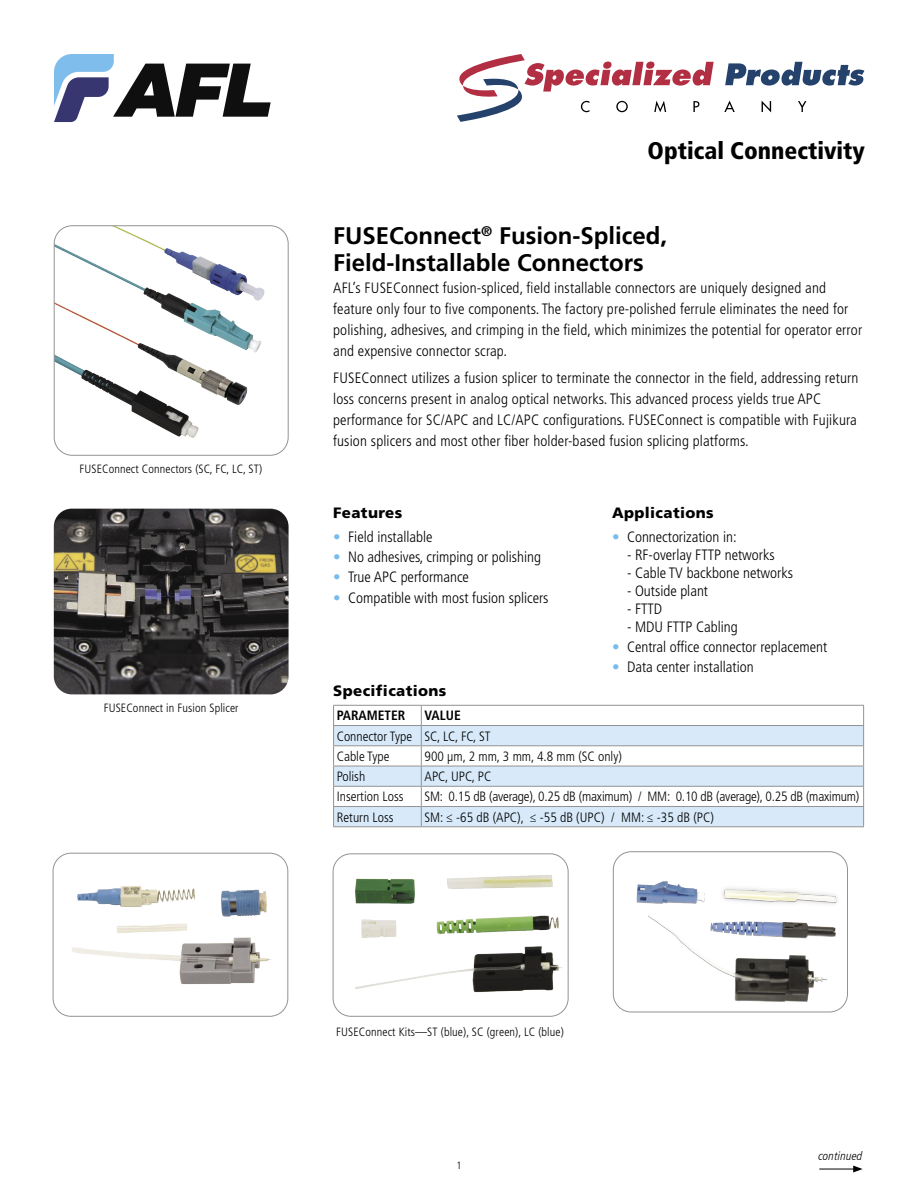
<style>
.page{position:relative;width:918px;height:1188px;background:#fff}
.page>*{position:absolute;margin:0;border:0;box-sizing:border-box;transform-origin:0 0}
.t1{font:700 24px/27px "Frutiger LT Std";color:#000}
.t2{font:900 condensed 24px "Frutiger LT Std";color:#000}
.t3{font:300 condensed 15px/21px "Frutiger LT Std";letter-spacing:.01em;color:#000}
.t4{font:900 15px "Frutiger LT Std";letter-spacing:.025em;color:#000}
.t5{font:300 condensed 13.5px/20.2px "Frutiger LT Std";color:#000}
.t6{font:700 condensed 13.5px "Frutiger LT Std";color:#000}
.t7{font:300 condensed 12px "Frutiger LT Std";letter-spacing:.01em;color:#000}
.t8{font:italic 300 condensed 12px "Frutiger LT Pro";letter-spacing:.01em;color:#000}
.t9{font:300 condensed 10.5px "Frutiger LT Std";color:#000}
.s1{color:#78bced}
</style>
<div class="page">
<svg style="left:54px;top:54px;width:217px;height:68px"></svg>
<svg style="left:334px;top:726px;width:529px;height:100px;fill:#d8eafa"></svg>
<hr style="left:333px;top:705px;width:88px;height:1px;background:#939393">
<hr style="left:421px;top:705px;width:443px;height:1px;background:#939393">
<hr style="left:333px;top:725px;width:88px;height:1px;background:#939393">
<hr style="left:421px;top:725px;width:443px;height:1px;background:#939393">
<hr style="left:333px;top:745px;width:88px;height:1px;background:#939393">
<hr style="left:421px;top:745px;width:443px;height:1px;background:#939393">
<hr style="left:333px;top:766px;width:88px;height:1px;background:#939393">
<hr style="left:421px;top:766px;width:443px;height:1px;background:#939393">
<hr style="left:333px;top:786px;width:88px;height:1px;background:#939393">
<hr style="left:421px;top:786px;width:443px;height:1px;background:#939393">
<hr style="left:333px;top:806px;width:88px;height:1px;background:#939393">
<svg style="left:333px;top:706px;width:1px;height:120px"></svg>
<hr style="left:421px;top:806px;width:443px;height:1px;background:#939393">
<svg style="left:421px;top:706px;width:1px;height:120px"></svg>
<svg style="left:863px;top:706px;width:1px;height:120px"></svg>
<hr style="left:333px;top:826px;width:88px;height:1px;background:#939393">
<hr style="left:421px;top:826px;width:443px;height:1px;background:#939393">
<img style="left:54px;top:227px;width:233px;height:227px">
<div style="left:54px;top:225px;width:235px;height:231px;border:1px solid #939393;border-radius:18px"></div>
<img style="left:54px;top:509px;width:235px;height:185px">
<img style="left:338px;top:855px;width:228px;height:161px">
<div style="left:333px;top:853px;width:236px;height:164px;border:1px solid #939393;border-radius:18px"></div>
<img style="left:53px;top:853px;width:235px;height:163px">
<div style="left:53px;top:853px;width:235px;height:164px;border:1px solid #939393;border-radius:18px"></div>
<img style="left:613px;top:853px;width:235px;height:159px">
<div style="left:613px;top:851px;width:235px;height:161px;border:1px solid #939393;border-radius:18px"></div>
<hr style="left:819px;top:1169px;width:37px;height:1px;background:#000">
<svg style="left:853px;top:1166px;width:10px;height:6px"></svg>
<svg style="left:725px;top:62px;width:139px;height:24px"></svg>
<svg style="left:724px;top:101px;width:11px;height:11px"></svg>
<svg style="left:762px;top:101px;width:9px;height:11px"></svg>
<svg style="left:798px;top:101px;width:8px;height:11px"></svg>
<svg style="left:457px;top:54px;width:257px;height:68px"></svg>
<p class="t7" style="left:79px;top:462px;width:184px">FUSEConnect Connectors (SC, FC, LC, ST)</p>
<p class="t7" style="left:104px;top:701px;width:136px">FUSEConnect in Fusion Splicer</p>
<h1 class="t2" style="left:648px;top:136px;width:219px">Optical Connectivity</h1>
<h1 class="t1" style="left:333px;top:222px;width:335px">FUSEConnect<sup>®</sup> Fusion-Spliced,<br>Field-Installable Connectors</h1>
<p class="t3" style="left:333px;top:277px;width:531px">AFL’s FUSEConnect fusion-spliced, field installable connectors are uniquely designed and feature only four to five components. The factory pre-polished ferrule eliminates the need for polishing, adhesives, and crimping in the field, which minimizes the potential for operator error and expensive connector scrap.</p>
<p class="t3" style="left:333px;top:368px;width:527px">FUSEConnect utilizes a fusion splicer to terminate the connector in the field, addressing return loss concerns present in analog optical networks. This advanced process yields true APC performance for SC/APC and LC/APC configurations. FUSEConnect is compatible with Fujikura fusion splicers and most other fiber holder-based fusion splicing platforms.</p>
<p class="t4" style="left:333px;top:503px;width:71px">Features</p>
<p class="t3" style="left:333px;top:527px;width:101px"><span class="s1">•</span> Field installable</p>
<p class="t3" style="left:333px;top:547px;width:209px"><span class="s1">•</span> No adhesives, crimping or polishing</p>
<p class="t3" style="left:333px;top:567px;width:137px"><span class="s1">•</span> True APC performance</p>
<p class="t3" style="left:333px;top:587px;width:217px"><span class="s1">•</span> Compatible with most fusion splicers</p>
<p class="t4" style="left:612px;top:503px;width:103px">Applications</p>
<p class="t3" style="left:612px;top:527px;width:126px"><span class="s1">•</span> Connectorization in:</p>
<p class="t3" style="left:627px;top:545px;width:149px">- RF-overlay FTTP networks</p>
<p class="t3" style="left:627px;top:563px;width:168px">- Cable TV backbone networks</p>
<p class="t3" style="left:627px;top:581px;width:83px">- Outside plant</p>
<p class="t3" style="left:627px;top:599px;width:37px">- FTTD</p>
<p class="t3" style="left:627px;top:617px;width:112px">- MDU FTTP Cabling</p>
<p class="t3" style="left:612px;top:637px;width:217px"><span class="s1">•</span> Central office connector replacement</p>
<p class="t3" style="left:612px;top:657px;width:143px"><span class="s1">•</span> Data center installation</p>
<p class="t4" style="left:333px;top:682px;width:115px">Specifications</p>
<p class="t6" style="left:337px;top:708px;width:70px">PARAMETER</p>
<p class="t6" style="left:425px;top:708px;width:38px">VALUE</p>
<p class="t5" style="left:337px;top:726px;width:155px">Connector Type SC, LC, FC, ST<br>Cable Type</p>
<p class="t5" style="left:425px;top:746px;width:199px">900 µm, 2 mm, 3 mm, 4.8 mm (SC only)</p>
<p class="t5" style="left:337px;top:767px;width:30px">Polish</p>
<p class="t5" style="left:425px;top:767px;width:68px">APC, UPC, PC</p>
<p class="t5" style="left:337px;top:787px;width:68px">Insertion Loss</p>
<p class="t5" style="left:425px;top:787px;width:436px">SM: 0.15 dB (average), 0.25 dB (maximum) / MM: 0.10 dB (average), 0.25 dB (maximum)</p>
<p class="t5" style="left:337px;top:807px;width:58px">Return Loss</p>
<p class="t5" style="left:425px;top:807px;width:291px">SM: ≤ -65 dB (APC), ≤ -55 dB (UPC) / MM: ≤ -35 dB (PC)</p>
<p class="t7" style="left:336px;top:1025px;width:229px">FUSEConnect Kits—ST (blue), SC (green), LC (blue)</p>
<p class="t9" style="left:456px;top:1159px;width:7px">1</p>
<p class="t8" style="left:818px;top:1149px;width:46px">continued</p>
</div>
